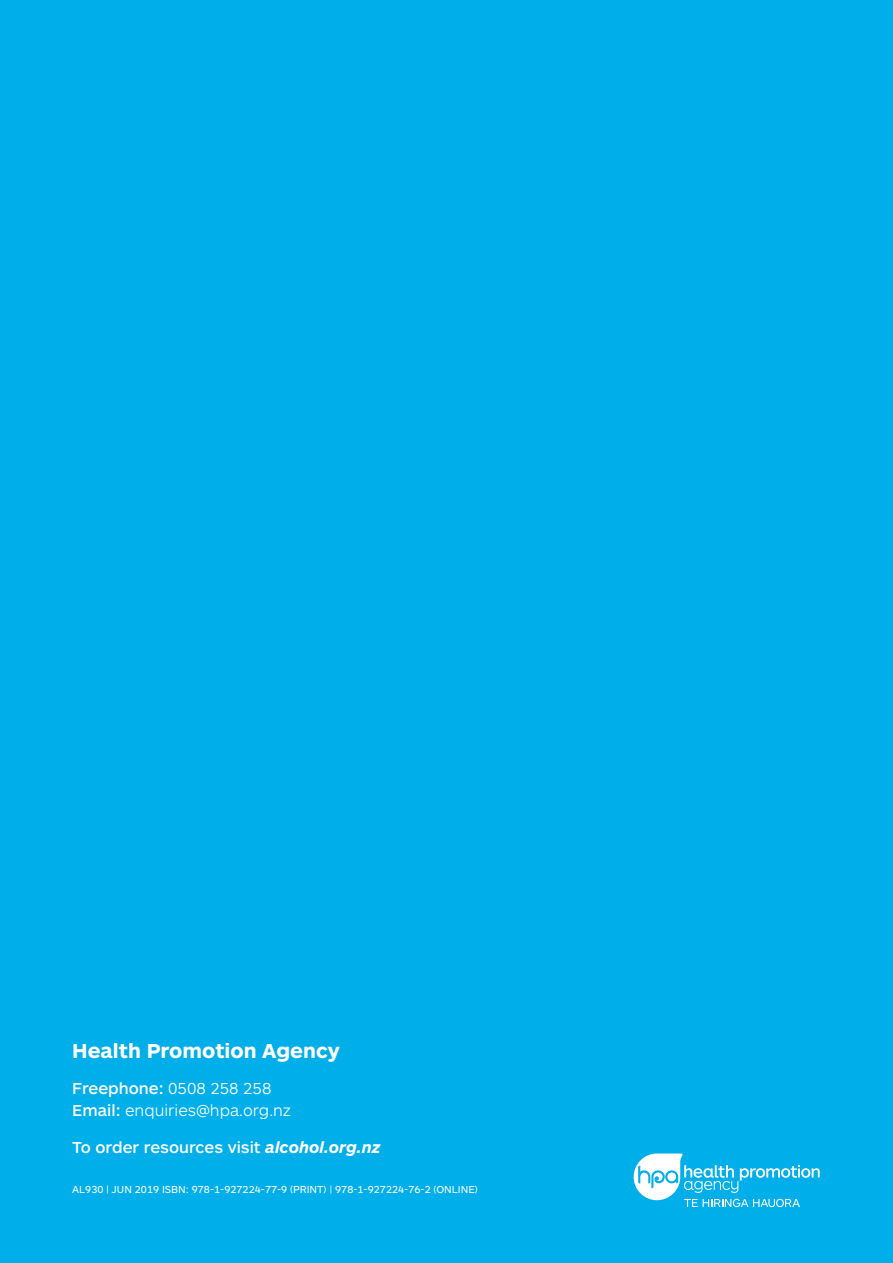
<style>
.page{position:relative;width:893px;height:1263px;background:#00aeea}
.page>*{position:absolute;margin:0;border:0;box-sizing:border-box;transform-origin:0 0}
.t1{font:700 21px "ARS Maquette Pro";color:#fff}
.t2{font:300 16.5px/22.5px "ARS Maquette Pro";color:#fff}
.t3{font:500 16.5px "ARS Maquette Pro";color:#fff}
.t4{font:10.5px "ARS Maquette Pro";color:#fff}
.s1{font-weight:500}
.s2{font-weight:700;font-style:italic}
</style>
<div class="page">
<svg style="left:634px;top:1153px;width:186px;height:54px"></svg>
<h1 class="t1" style="left:72px;top:1037px;width:269px">Health Promotion Agency</h1>
<h2 class="t2" style="left:72px;top:1076px;width:220px"><span class="s1">Freephone:</span> 0508 258 258<br><span class="s1">Email:</span> enquiries@hpa.org.nz</h2>
<h2 class="t3" style="left:72px;top:1136px;width:310px">To order resources visit <span class="s2">alcohol.org.nz</span></h2>
<p class="t4" style="left:72px;top:1182px;width:407px">AL930 | JUN 2019 ISBN: 978-1-927224-77-9 (PRINT) | 978-1-927224-76-2 (ONLINE)</p>
</div>
